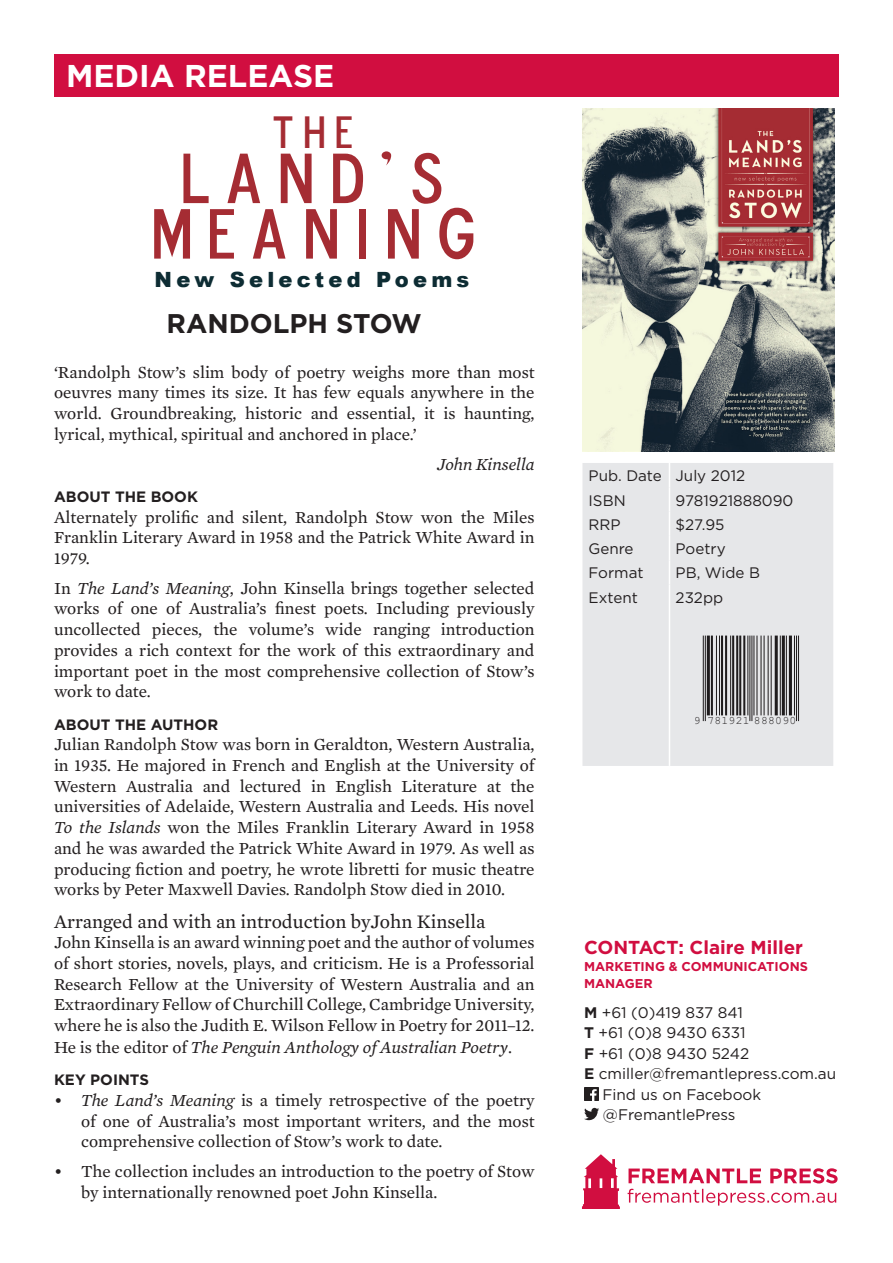
<style>
.page{position:relative;width:893px;height:1263px;background:#fff}
.page>*{position:absolute;margin:0;border:0;box-sizing:border-box;transform-origin:0 0}
.sub_header_1{font:72px/55.5px "Blue Highway D Type";letter-spacing:.2em;color:#a52c33;text-align:center}
.sub_header_1-2{font:45px "Blue Highway D Type";color:#a52c33}
.t1{font:700 31.5px "Gotham";color:#fff}
.sub_header_1-3{font:700 27px "Gotham";color:#231f20}
.sub_header_1-4{font:900 21px "Arial";letter-spacing:.2em;color:#0d2c33}
.sub_header_1-5{font:19.5px "Mercury Text G2";color:#231f20}
.t2{font:700 18.75px "Gotham";color:#d10e40}
.t3{font:17.25px/20.7px "Mercury Text G2";color:#231f20;text-align:justify}
.t4{font:italic 17.25px "Mercury Text G2";color:#231f20}
.BC_Tabs{font:15.3px/20.4px "Gotham";color:#231f20}
.Specs_Entries{font:15.15px "Gotham";color:#231f20}
.sub_header_1-6{font:700 15px "Gotham";color:#231f20}
.t5{font:700 12.75px/16.4px "Gotham";color:#d10e40}
.t6{font:11.4px "Helvetica";letter-spacing:.025em;color:#231f20}
.s1{font-style:italic}
.s2{font-weight:700}
</style>
<div class="page">
<img style="left:582px;top:108px;width:252px;height:343px">
<div style="left:54px;top:54px;width:785px;height:43px;background:#d10e40"></div>
<div style="left:582px;top:463px;width:251px;height:303px;background:#e6e7e9"></div>
<svg style="left:669px;top:463px;width:1px;height:121px"></svg>
<hr style="left:669px;top:584px;width:1px;height:182px;background:#fff">
<hr style="left:703px;top:635px;width:1px;height:86px;background:#231f20">
<hr style="left:705px;top:635px;width:1px;height:86px;background:#231f20">
<hr style="left:707px;top:635px;width:3px;height:80px;background:#231f20">
<hr style="left:711px;top:635px;width:2px;height:80px;background:#231f20">
<hr style="left:716px;top:635px;width:1px;height:80px;background:#231f20">
<hr style="left:719px;top:635px;width:1px;height:80px;background:#231f20">
<hr style="left:721px;top:635px;width:2px;height:80px;background:#231f20">
<hr style="left:725px;top:635px;width:2px;height:80px;background:#231f20">
<hr style="left:730px;top:635px;width:1px;height:80px;background:#231f20">
<hr style="left:732px;top:635px;width:2px;height:80px;background:#231f20">
<hr style="left:736px;top:635px;width:2px;height:80px;background:#231f20">
<hr style="left:739px;top:635px;width:2px;height:80px;background:#231f20">
<hr style="left:743px;top:635px;width:2px;height:80px;background:#231f20">
<hr style="left:747px;top:635px;width:1px;height:80px;background:#231f20">
<hr style="left:749px;top:635px;width:1px;height:86px;background:#231f20">
<hr style="left:751px;top:635px;width:1px;height:86px;background:#231f20">
<hr style="left:753px;top:635px;width:1px;height:80px;background:#231f20">
<hr style="left:756px;top:635px;width:1px;height:80px;background:#231f20">
<hr style="left:760px;top:635px;width:1px;height:80px;background:#231f20">
<hr style="left:764px;top:635px;width:1px;height:80px;background:#231f20">
<hr style="left:768px;top:635px;width:1px;height:80px;background:#231f20">
<hr style="left:771px;top:635px;width:1px;height:80px;background:#231f20">
<hr style="left:775px;top:635px;width:3px;height:80px;background:#231f20">
<hr style="left:780px;top:635px;width:1px;height:80px;background:#231f20">
<hr style="left:782px;top:635px;width:3px;height:80px;background:#231f20">
<hr style="left:786px;top:635px;width:1px;height:80px;background:#231f20">
<hr style="left:789px;top:635px;width:3px;height:80px;background:#231f20">
<hr style="left:794px;top:635px;width:1px;height:80px;background:#231f20">
<hr style="left:796px;top:635px;width:1px;height:86px;background:#231f20">
<hr style="left:798px;top:635px;width:1px;height:86px;background:#231f20">
<svg style="left:628px;top:1189px;width:208px;height:16px"></svg>
<svg style="left:628px;top:1168px;width:210px;height:15px"></svg>
<svg style="left:582px;top:1154px;width:38px;height:55px"></svg>
<svg style="left:584px;top:1108px;width:15px;height:12px"></svg>
<img style="left:584px;top:1087px;width:15px;height:13px">
<p class="t1" style="left:66px;top:55px;width:270px">MEDIA RELEASE</p>
<p class="sub_header_1-2" style="left:273px;top:104px;width:80px">THE</p>
<p class="sub_header_1" style="left:151px;top:149px;width:324px">LAND'S<br>MEANING</p>
<p class="sub_header_1-4" style="left:155px;top:264px;width:316px">New Selected Poems</p>
<p class="sub_header_1-3" style="left:167px;top:305px;width:257px">RANDOLPH STOW</p>
<p class="t3" style="left:54px;top:361px;width:482px">‘Randolph Stow’s slim body of poetry weighs more than most oeuvres many times its size. It has few equals anywhere in the world. Groundbreaking, historic and essential, it is haunting, lyrical, mythical, spiritual and anchored in place.’</p>
<p class="t4" style="left:437px;top:451px;width:99px">John Kinsella</p>
<p class="sub_header_1-6" style="left:54px;top:487px;width:145px">ABOUT THE BOOK</p>
<p class="t3" style="left:54px;top:506px;width:482px">Alternately prolific and silent, Randolph Stow won the Miles Franklin Literary Award in 1958 and the Patrick White Award in 1979.</p>
<p class="t3" style="left:54px;top:577px;width:482px">In <span class="s1">The Land’s Meaning</span>, John Kinsella brings together selected works of one of Australia’s finest poets. Including previously uncollected pieces, the volume’s wide ranging introduction provides a rich context for the work of this extraordinary and important poet in the most comprehensive collection of Stow’s work to date.</p>
<p class="sub_header_1-6" style="left:54px;top:714px;width:166px">ABOUT THE AUTHOR</p>
<p class="t3" style="left:54px;top:733px;width:482px">Julian Randolph Stow was born in Geraldton, Western Australia, in 1935. He majored in French and English at the University of Western Australia and lectured in English Literature at the universities of Adelaide, Western Australia and Leeds. His novel <span class="s1">To the Islands</span> won the Miles Franklin Literary Award in 1958 and he was awarded the Patrick White Award in 1979. As well as producing fiction and poetry, he wrote libretti for music theatre works by Peter Maxwell Davies. Randolph Stow died in 2010.</p>
<p class="sub_header_1-5" style="left:54px;top:907px;width:433px">Arranged and with an introduction byJohn Kinsella</p>
<p class="t3" style="left:54px;top:931px;width:482px">John Kinsella is an award winning poet and the author of volumes of short stories, novels, plays, and criticism. He is a Professorial Research Fellow at the University of Western Australia and an Extraordinary Fellow of Churchill College, Cambridge University, where he is also the Judith E. Wilson Fellow in Poetry for 2011–12.<br>He is the editor of <span class="s1">The Penguin Anthology of Australian Poetry</span>.</p>
<p class="sub_header_1-6" style="left:54px;top:1070px;width:96px">KEY POINTS</p>
<p class="t3" style="left:81px;top:1089px;width:455px;text-indent:-27px"><span class="s1">• The Land’s Meaning</span> is a timely retrospective of the poetry of one of Australia’s most important writers, and the most comprehensive collection of Stow’s work to date.</p>
<p class="t3" style="left:81px;top:1160px;width:455px;text-indent:-27px">• The collection includes an introduction to the poetry of Stow by internationally renowned poet John Kinsella.</p>
<p class="Specs_Entries" style="left:589px;top:466px;width:75px">Pub. Date</p>
<p class="Specs_Entries" style="left:676px;top:466px;width:71px">July 2012</p>
<p class="Specs_Entries" style="left:589px;top:490px;width:39px">ISBN</p>
<p class="Specs_Entries" style="left:676px;top:490px;width:119px">9781921888090</p>
<p class="Specs_Entries" style="left:589px;top:515px;width:34px">RRP</p>
<p class="Specs_Entries" style="left:676px;top:515px;width:50px">$27.95</p>
<p class="Specs_Entries" style="left:589px;top:539px;width:47px">Genre</p>
<p class="Specs_Entries" style="left:676px;top:539px;width:52px">Poetry</p>
<p class="Specs_Entries" style="left:589px;top:563px;width:57px">Format</p>
<p class="Specs_Entries" style="left:676px;top:563px;width:86px">PB, Wide B</p>
<p class="Specs_Entries" style="left:589px;top:588px;width:51px">Extent</p>
<p class="Specs_Entries" style="left:676px;top:588px;width:49px">232pp</p>
<p class="t6" style="left:693px;top:714px;width:104px">9 781921 888090</p>
<p class="t2" style="left:584px;top:935px;width:221px">CONTACT: Claire Miller</p>
<p class="t5" style="left:584px;top:959px;width:225px">MARKETING &amp; COMMUNICATIONS<br>MANAGER</p>
<p class="BC_Tabs" style="left:584px;top:1002px;width:161px"><span class="s2">M</span> +61 (0)419 837 841</p>
<p class="BC_Tabs" style="left:584px;top:1022px;width:167px"><span class="s2">T</span> +61 (0)8 9430 6331<br><span class="s2">F</span> +61 (0)8 9430 5242</p>
<p class="BC_Tabs" style="left:584px;top:1063px;width:254px"><span class="s2">E</span> cmiller@fremantlepress.com.au</p>
<p class="BC_Tabs" style="left:602px;top:1084px;width:160px">Find us on Facebook @FremantlePress</p>
</div>
